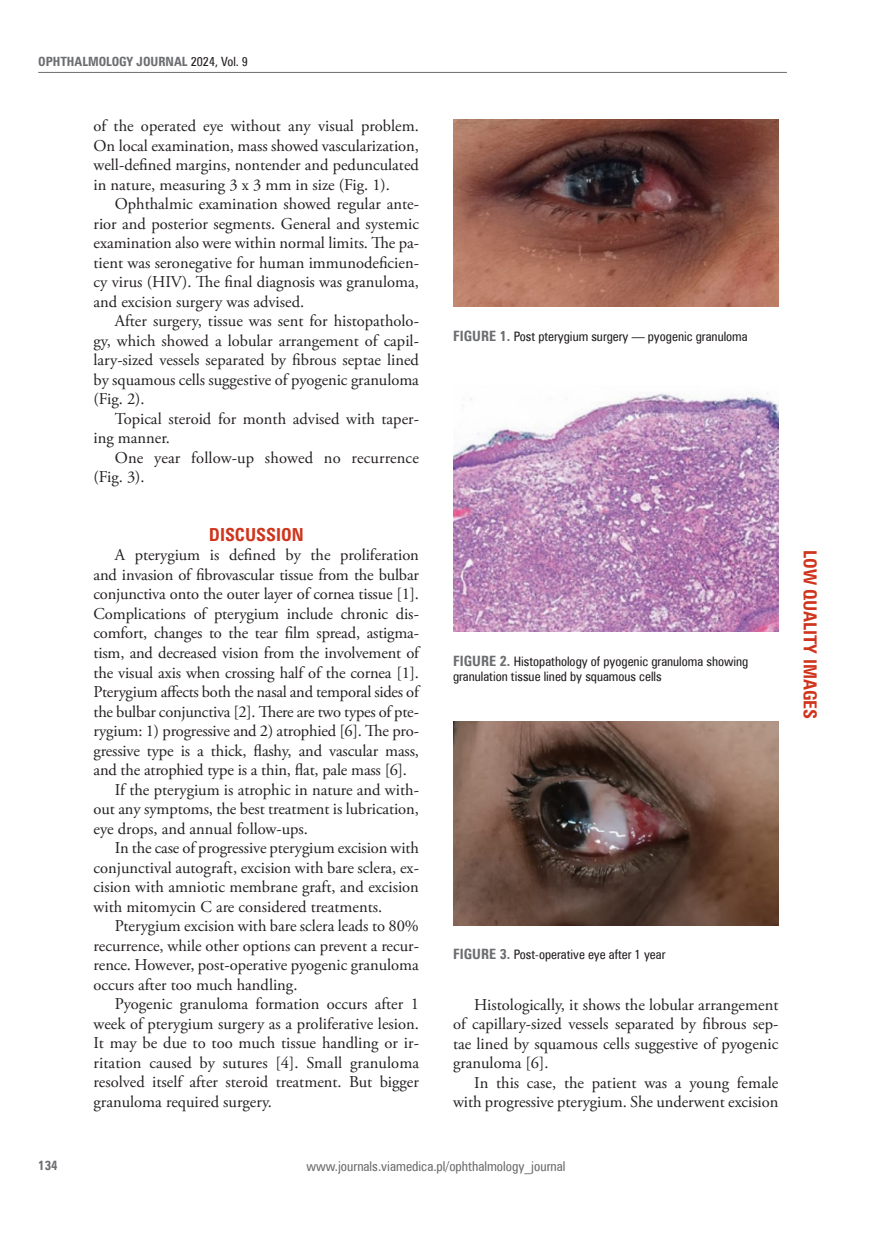
<style>
.page{position:relative;width:872px;height:1234px;background:#fff}
.page>*{position:absolute;margin:0;border:0;box-sizing:border-box;transform-origin:0 0}
._12_Srodtytul_1{font:700 18px "Zurich Cn EU";color:#cf351c}
._08_Tekst{font:16.5px/19.5px "Adobe Garamond Pro";color:#231f20;text-align:justify}
.t1{font:13.5px "Zurich Cn EU";color:#6c6d70}
.t2{font:700 13.2px "Zurich Cn EU";color:#6c6d70}
._15_Rycina_podpis{font:13.05px/15.6px "Zurich Cn EU";color:#231f20}
.t3{font:700 12.75px "Zurich Cn EU";color:#6c6d70}
.s1{font-weight:400;color:#231f20}
.s2{font-weight:700;font-size:14.25px;color:#6c6d70}
</style>
<div class="page">
<hr style="left:38px;top:72px;width:749px;height:1px;background:#6c6d70">
<img style="left:453px;top:119px;width:325px;height:188px">
<img style="left:453px;top:393px;width:325px;height:238px">
<img style="left:453px;top:721px;width:325px;height:203px">
<p class="t3" style="left:38px;top:53px;width:211px">OPHTHALMOLOGY JOURNAL <span class="s1">2024, Vol. 9</span></p>
<p class="_08_Tekst" style="left:94px;top:117px;width:327px">of the operated eye without any visual problem.<br>On local examination, mass showed vascularization, well-defined margins, nontender and pedunculated in nature, measuring 3 x 3 mm in size (Fig. 1).</p>
<p class="_08_Tekst" style="left:94px;top:195px;width:327px;text-indent:21px">Ophthalmic examination showed regular ante&shy;rior and posterior segments. General and systemic examination also were within normal limits. The pa&shy;tient was seronegative for human immunodeficien&shy;cy virus (HIV). The final diagnosis was granuloma, and excision surgery was advised.</p>
<p class="_08_Tekst" style="left:94px;top:312px;width:327px;text-indent:21px">After surgery, tissue was sent for histopatholo&shy;gy, which showed a lobular arrangement of capil&shy;lary-sized vessels separated by fibrous septae lined by squamous cells suggestive of pyogenic granuloma (Fig. 2).</p>
<p class="_08_Tekst" style="left:94px;top:409px;width:327px;text-indent:21px">Topical steroid for month advised with taper&shy;ing manner.</p>
<p class="_08_Tekst" style="left:94px;top:448px;width:327px;text-indent:21px">One year follow-up showed no recurrence (Fig. 3).</p>
<p class="_15_Rycina_podpis" style="left:453px;top:328px;width:296px"><span class="s2">FIGURE 1.</span> Post pterygium surgery — pyogenic granuloma</p>
<p class="_12_Srodtytul_1" style="left:209px;top:523px;width:96px">DISCUSSION</p>
<p class="_08_Tekst" style="left:94px;top:546px;width:327px;text-indent:21px">A pterygium is defined by the proliferation and invasion of fibrovascular tissue from the bulbar conjunctiva onto the outer layer of cornea tissue [1].<br>Complications of pterygium include chronic dis&shy;comfort, changes to the tear film spread, astigma&shy;tism, and decreased vision from the involvement of the visual axis when crossing half of the cornea [1].<br>Pterygium affects both the nasal and temporal sides of the bulbar conjunctiva [2]. There are two types of pte&shy;rygium: 1) progressive and 2) atrophied [6]. The pro&shy;gressive type is a thick, flashy, and vascular mass, and the atrophied type is a thin, flat, pale mass [6].</p>
<p class="_08_Tekst" style="left:94px;top:780px;width:327px;text-indent:21px">If the pterygium is atrophic in nature and with&shy;out any symptoms, the best treatment is lubrication, eye drops, and annual follow-ups.</p>
<p class="_08_Tekst" style="left:94px;top:838px;width:327px;text-indent:21px">In the case of progressive pterygium excision with conjunctival autograft, excision with bare sclera, ex&shy;cision with amniotic membrane graft, and excision with mitomycin C are considered treatments.</p>
<p class="_08_Tekst" style="left:94px;top:916px;width:327px;text-indent:21px">Pterygium excision with bare sclera leads to 80% recurrence, while other options can prevent a recur&shy;rence. However, post-operative pyogenic granuloma occurs after too much handling.</p>
<p class="_08_Tekst" style="left:94px;top:994px;width:327px;text-indent:21px">Pyogenic granuloma formation occurs after 1 week of pterygium surgery as a proliferative lesion.<br>It may be due to too much tissue handling or ir&shy;ritation caused by sutures [4]. Small granuloma resolved itself after steroid treatment. But bigger granuloma required surgery.</p>
<p class="_08_Tekst" style="left:453px;top:994px;width:327px;text-indent:21px">Histologically, it shows the lobular arrangement of capillary-sized vessels separated by fibrous sep&shy;tae lined by squamous cells suggestive of pyogenic granuloma [6].</p>
<p class="_15_Rycina_podpis" style="left:453px;top:653px;width:297px"><span class="s2">FIGURE 2.</span> Histopathology of pyogenic granuloma showing granulation tissue lined by squamous cells</p>
<p class="_15_Rycina_podpis" style="left:453px;top:946px;width:214px"><span class="s2">FIGURE 3.</span> Post-operative eye after 1 year</p>
<p class="_08_Tekst" style="left:453px;top:1072px;width:327px;text-align:right">In this case, the patient was a young female with progressive pterygium. She underwent excision</p>
<p class="t2" style="left:38px;top:1157px;width:21px">134</p>
<p class="t1" style="left:306px;top:1157px;width:260px">www.journals.viamedica.pl/ophthalmology_journal</p>
<p class="_12_Srodtytul_1" style="left:821px;top:550px;width:170px;rotate:90deg">LOW QUALITY IMAGES</p>
</div>
